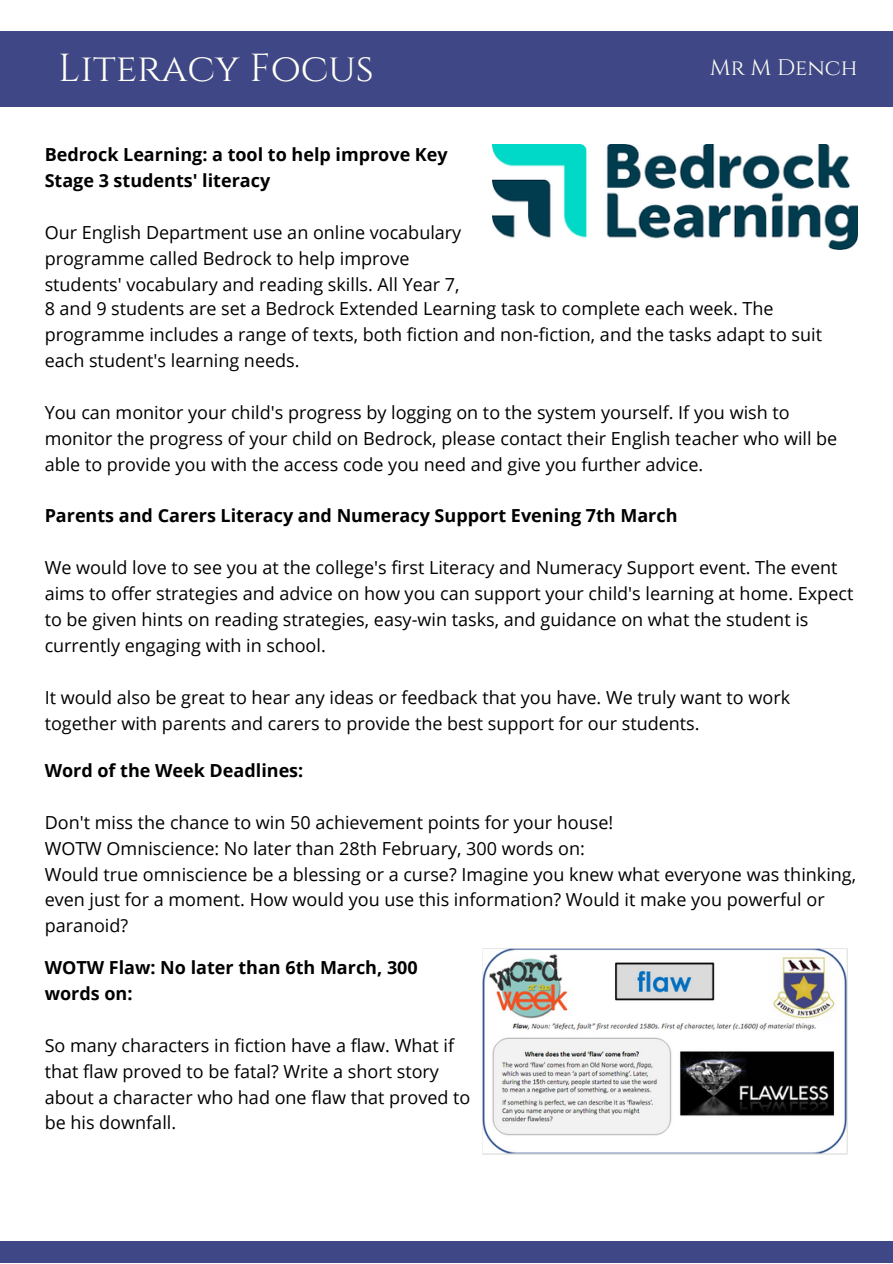
<style>
.page{position:relative;width:893px;height:1264px;background:#fff}
.page>*{position:absolute;margin:0;border:0;box-sizing:border-box;transform-origin:0 0}
.t1{font:39px "Cinzel";color:#fffff6}
.t2{font:22.5px "Cinzel";color:#fffff6}
.t3{font:18px/25.8px "Open Sans";color:#000}
.t4{font:700 18px/25.8px "Open Sans";color:#000}
</style>
<div class="page">
<div style="left:0;top:1241px;width:892px;height:22px;background:#3f4786"></div>
<div style="left:0;top:31px;width:892px;height:76px;background:#3f4786"></div>
<img style="left:493px;top:144px;width:364px;height:106px">
<img style="left:483px;top:948px;width:364px;height:206px">
<h3 class="t1" style="left:58px;top:43px;width:317px">Literacy Focus</h3>
<p class="t2" style="left:709px;top:53px;width:149px">Mr M Dench</p>
<p class="t4" style="left:45px;top:141px;width:404px">Bedrock Learning: a tool to help improve Key<br>Stage 3 students' literacy</p>
<p class="t3" style="left:45px;top:219px;width:418px">Our English Department use an online vocabulary programme called Bedrock to help improve students' vocabulary and reading skills. All Year 7,</p>
<h3 class="t3" style="left:45px;top:295px;width:778px">8 and 9 students are set a Bedrock Extended Learning task to complete each week. The programme includes a range of texts, both fiction and non-fiction, and the tasks adapt to suit each student's learning needs.</h3>
<p class="t3" style="left:45px;top:399px;width:794px">You can monitor your child's progress by logging on to the system yourself. If you wish to monitor the progress of your child on Bedrock, please contact their English teacher who will be able to provide you with the access code you need and give you further advice.</p>
<p class="t4" style="left:45px;top:502px;width:634px">Parents and Carers Literacy and Numeracy Support Evening 7th March</p>
<p class="t3" style="left:45px;top:554px;width:810px">We would love to see you at the college's first Literacy and Numeracy Support event. The event aims to offer strategies and advice on how you can support your child's learning at home. Expect to be given hints on reading strategies, easy-win tasks, and guidance on what the student is currently engaging with in school.</p>
<h3 class="t3" style="left:45px;top:683px;width:747px">It would also be great to hear any ideas or feedback that you have. We truly want to work together with parents and carers to provide the best support for our students.</h3>
<p class="t4" style="left:45px;top:757px;width:260px">Word of the Week Deadlines:</p>
<h3 class="t3" style="left:45px;top:808px;width:570px">Don't miss the chance to win 50 achievement points for your house!</h3>
<p class="t3" style="left:45px;top:834px;width:541px">WOTW Omniscience: No later than 28th February, 300 words on:</p>
<p class="t3" style="left:45px;top:860px;width:813px">Would true omniscience be a blessing or a curse? Imagine you knew what everyone was thinking, even just for a moment. How would you use this information? Would it make you powerful or paranoid?</p>
<p class="t4" style="left:45px;top:954px;width:374px">WOTW Flaw: No later than 6th March, 300 words on:</p>
<p class="t3" style="left:45px;top:1031px;width:427px">So many characters in fiction have a flaw. What if that flaw proved to be fatal? Write a short story about a character who had one flaw that proved to be his downfall.</p>
</div>
